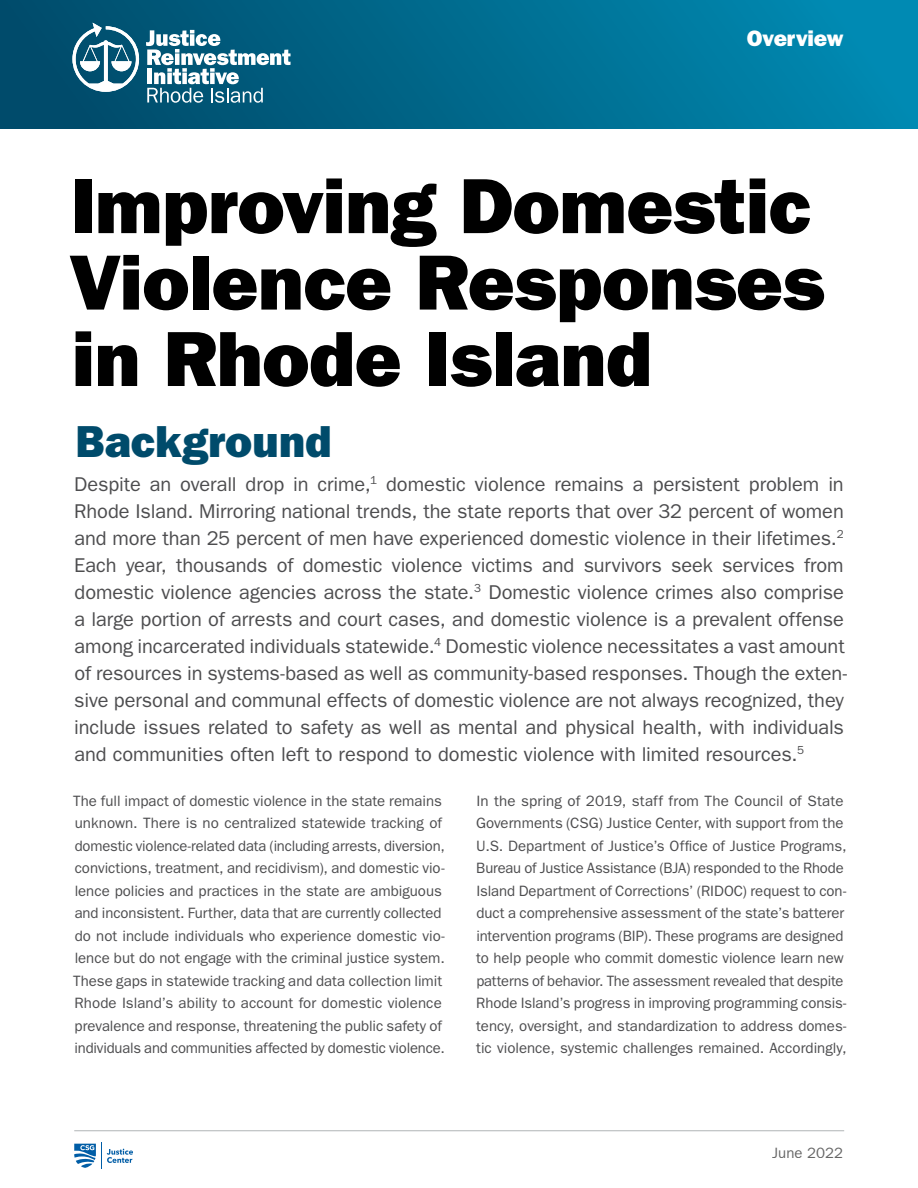
<style>
.page{position:relative;width:918px;height:1188px;background:#fff}
.page>*{position:absolute;margin:0;border:0;box-sizing:border-box;transform-origin:0 0}
.H1_Cover{font:78.45px/76.5px "ITC Franklin Gothic Std Hvy";letter-spacing:-.005em;color:#000}
.H1_Franklin{font:45px "ITC Franklin Gothic Std Hvy";color:#004b6b}
.t1{font:22.35px "ITC Franklin Gothic Std Hvy";letter-spacing:-.02em;color:#fff}
.P2_Dek_FG{font:20.1px/27px "ITC Franklin Gothic Std";letter-spacing:-.005em;color:#4d4d4f}
.P1_FG_Text_No_Indent{font:15px/22.5px "ITC Franklin Gothic Std";color:#4d4d4f}
.t2{font:15px "ITC Franklin Gothic Std";letter-spacing:.005em;color:#000}
</style>
<div class="page">
<hr style="left:74px;top:1130px;width:770px;height:1px;background:#b1b4b6">
<svg style="left:74px;top:1143px;width:59px;height:26px"></svg>
<div style="left:0;top:0;width:918px;height:129px;background:linear-gradient(to right,#004867,#008cb4)"></div>
<svg style="left:146px;top:30px;width:145px;height:73px"></svg>
<svg style="left:72px;top:23px;width:67px;height:69px"></svg>
<p class="t1" style="left:747px;top:25px;width:99px">Overview</p>
<p class="H1_Cover" style="left:69px;top:168px;width:757px">Improving Domestic<br>Violence Responses in Rhode Island</p>
<p class="H1_Franklin" style="left:75px;top:415px;width:258px">Background</p>
<p class="P2_Dek_FG" style="left:74px;top:470px;width:775px">Despite an overall drop in crime,<sup>1</sup> domestic violence remains a persistent problem in Rhode Island. Mirroring national trends, the state reports that over 32 percent of women and more than 25 percent of men have experienced domestic violence in their lifetimes.<sup>2<br></sup>Each year, thousands of domestic violence victims and survivors seek services from domestic violence agencies across the state.<sup>3</sup> Domestic violence crimes also comprise a large portion of arrests and court cases, and domestic violence is a prevalent offense among incarcerated individuals statewide.<sup>4</sup> Domestic violence necessitates a vast amount of resources in systems-based as well as community-based responses. Though the exten&shy;sive personal and communal effects of domestic violence are not always recognized, they include issues related to safety as well as mental and physical health, with individuals and communities often left to respond to domestic violence with limited resources.<sup>5</sup></p>
<p class="P1_FG_Text_No_Indent" style="left:73px;top:789px;width:373px">The full impact of domestic violence in the state remains unknown. There is no centralized statewide tracking of domestic violence-related data (including arrests, diversion, convictions, treatment, and recidivism), and domestic vio&shy;lence policies and practices in the state are ambiguous and inconsistent. Further, data that are currently collected do not include individuals who experience domestic vio&shy;lence but do not engage with the criminal justice system.<br>These gaps in statewide tracking and data collection limit Rhode Island’s ability to account for domestic violence prevalence and response, threatening the public safety of individuals and communities affected by domestic violence.</p>
<p class="P1_FG_Text_No_Indent" style="left:476px;top:789px;width:372px">In the spring of 2019, staff from The Council of State Governments (CSG) Justice Center, with support from the U.S. Department of Justice’s Office of Justice Programs, Bureau of Justice Assistance (BJA) responded to the Rhode Island Department of Corrections’ (RIDOC) request to con&shy;duct a comprehensive assessment of the state’s batterer intervention programs (BIP). These programs are designed to help people who commit domestic violence learn new patterns of behavior. The assessment revealed that despite Rhode Island’s progress in improving programming consis&shy;tency, oversight, and standardization to address domes&shy;tic violence, systemic challenges remained. Accordingly,</p>
<p class="t2" style="left:772px;top:1144px;width:73px">June 2022</p>
</div>
